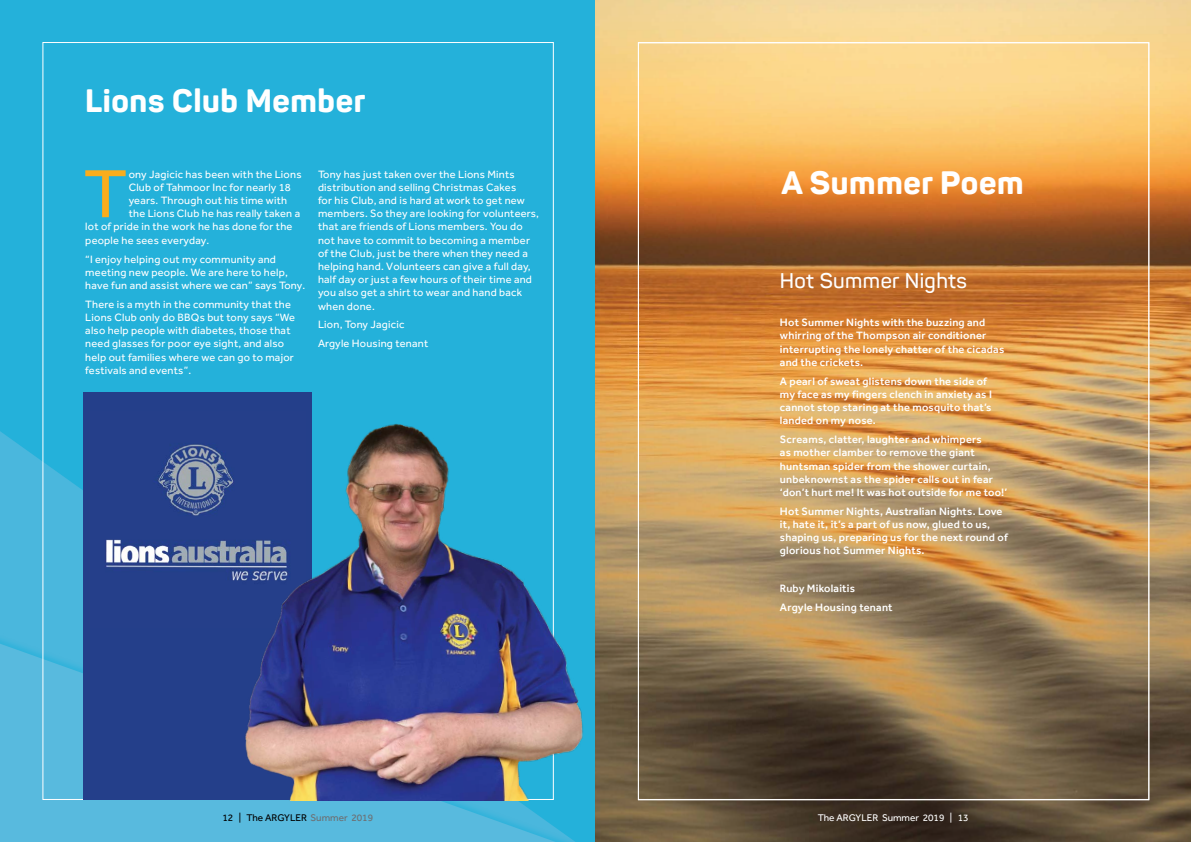
<style>
.page{position:relative;width:1191px;height:842px;background:#fff}
.page>*{position:absolute;margin:0;border:0;box-sizing:border-box;transform-origin:0 0}
.t1{font:70.4px "Effra";color:#faad1c}
.t2{font:800 32px "Panton";letter-spacing:.02em;color:#fff}
.t3{font:600 21px "Panton";letter-spacing:.02em;color:#fff}
.t4{font:11px/13.2px "Effra";letter-spacing:.02em;color:#fff}
.t5{font:500 11px/13.2px "Effra";letter-spacing:.02em;color:#fff}
.t6{font:10px "Effra";color:#000}
.t7{font:10px "Effra";color:#fff}
.s1{color:#6d6e71}
</style>
<div class="page">
<div style="left:0;top:0;width:595px;height:842px;background:#24b1da"></div>
<svg style="left:0;top:431px;width:84px;height:202px;background:#44b6dc"></svg>
<svg style="left:0;top:644px;width:556px;height:198px;background:#56b9dd"></svg>
<img style="left:595px;top:0;width:596px;height:842px">
<div style="left:84px;top:393px;width:228px;height:407px;background:#243f8a"></div>
<img style="left:105px;top:444px;width:105px;height:124px">
<img style="left:210px;top:367px;width:373px;height:433px">
<h2 class="t2" style="left:85px;top:80px;width:281px">Lions Club Member</h2>
<h1 class="t1" style="left:84px;top:153px;width:45px">T</h1>
<p class="t4" style="left:129px;top:167px;width:174px">ony Jagicic has been with the Lions</p>
<p class="t4" style="left:129px;top:180px;width:164px">Club of Tahmoor Inc for nearly 18</p>
<p class="t4" style="left:129px;top:194px;width:160px">years. Through out his time with</p>
<p class="t4" style="left:129px;top:207px;width:173px">the Lions Club he has really taken a</p>
<p class="t4" style="left:85px;top:220px;width:209px">lot of pride in the work he has done for the</p>
<p class="t4" style="left:85px;top:233px;width:126px">people he sees everyday.</p>
<p class="t4" style="left:85px;top:252px;width:222px">“I enjoy helping out my community and meeting new people. We are here to help, have fun and assist where we can” says Tony.</p>
<p class="t4" style="left:85px;top:297px;width:211px">There is a myth in the community that the Lions Club only do BBQs but tony says “We also help people with diabetes, those that need glasses for poor eye sight, and also help out families where we can go to major festivals and events”.</p>
<p class="t4" style="left:318px;top:167px;width:222px">Tony has just taken over the Lions Mints distribution and selling Christmas Cakes<br>for his Club, and is hard at work to get new members. So they are looking for volunteers, that are friends of Lions members. You do not have to commit to becoming a member of the Club, just be there when they need a helping hand. Volunteers can give a full day, half day or just a few hours of their time and you also get a shirt to wear and hand back when done.</p>
<p class="t4" style="left:318px;top:315px;width:112px;line-height:18.9px">Lion, Tony Jagicic<br>Argyle Housing tenant</p>
<h2 class="t2" style="left:781px;top:162px;width:244px">A Summer Poem</h2>
<h3 class="t3" style="left:780px;top:268px;width:189px">Hot Summer Nights</h3>
<p class="t5" style="left:780px;top:316px;width:226px">Hot Summer Nights with the buzzing and whirring of the Thompson air conditioner interrupting the lonely chatter of the cicadas and the crickets.</p>
<p class="t5" style="left:780px;top:374px;width:213px">A pearl of sweat glistens down the side of my face as my fingers clench in anxiety as I cannot stop staring at the mosquito that’s landed on my nose.</p>
<p class="t5" style="left:780px;top:433px;width:229px">Screams, clatter, laughter and whimpers<br>as mother clamber to remove the giant huntsman spider from the shower curtain, unbeknownst as the spider calls out in fear ‘don’t hurt me! It was hot outside for me too!’</p>
<p class="t5" style="left:780px;top:504px;width:229px">Hot Summer Nights, Australian Nights. Love it, hate it, it’s a part of us now, glued to us, shaping us, preparing us for the next round of glorious hot Summer Nights.</p>
<p class="t5" style="left:780px;top:579px;width:114px;line-height:18.9px">Ruby Mikolaitis<br>Argyle Housing tenant</p>
<p class="t6" style="left:222px;top:812px;width:152px">12 | The ARGYLER <span class="s1">Summer 2019</span></p>
<p class="t7" style="left:818px;top:812px;width:152px">The ARGYLER Summer 2019 | 13</p>
</div>
